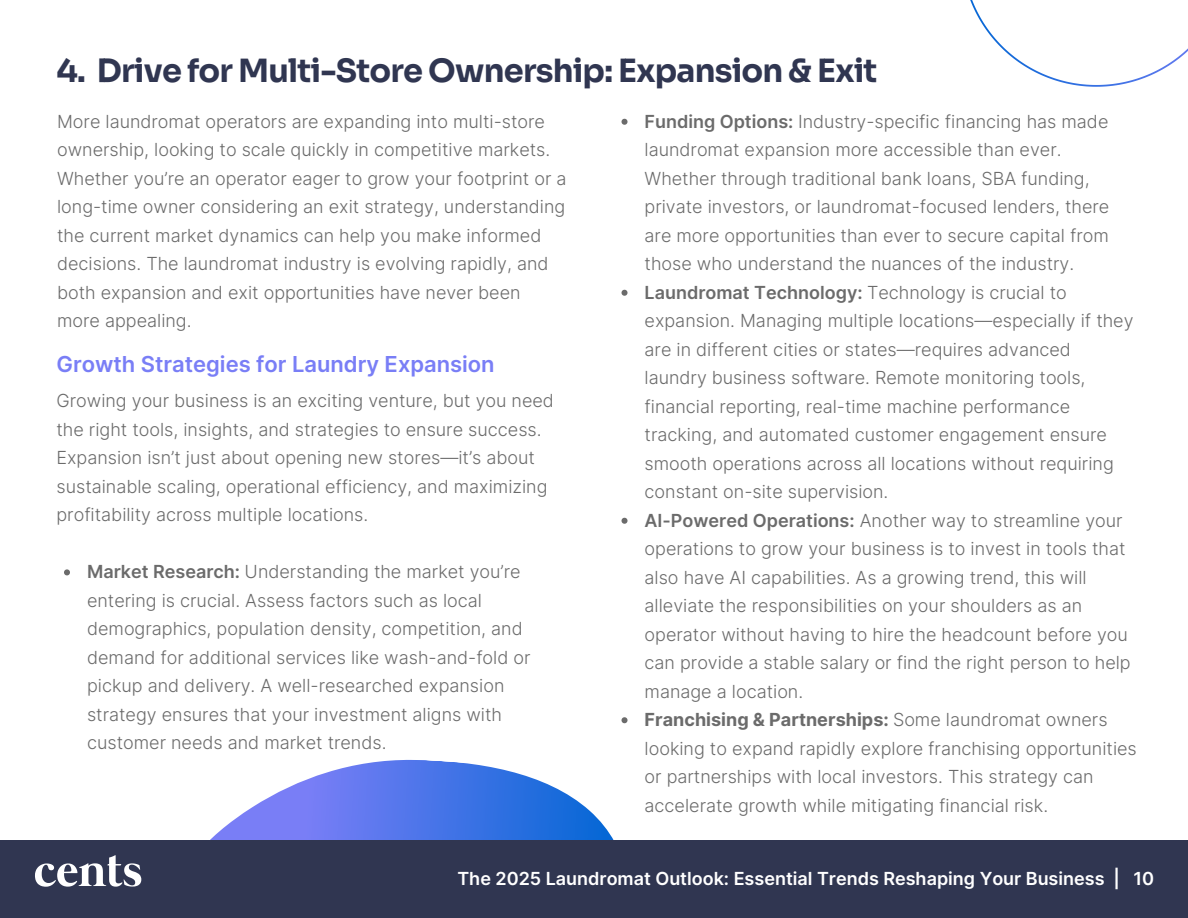
<style>
.page{position:relative;width:1188px;height:918px;background:#fff}
.page>*{position:absolute;margin:0;border:0;box-sizing:border-box;transform-origin:0 0}
.t1{font:700 32px "Sora";letter-spacing:-.025em;color:#303651}
.t2{font:600 22px "Inter";color:#797ef6}
.t3{font:300 18px/28.4px "Inter";color:#6b6b6b}
.t4{font:600 18px "Inter";color:#fff}
.s1{font-weight:600}
.s2{font-weight:700}
</style>
<div class="page">
<svg style="left:210px;top:759px;width:404px;height:81px"></svg>
<div style="left:0;top:840px;width:1188px;height:78px;background:#303651"></div>
<svg style="left:35px;top:855px;width:106px;height:32px"></svg>
<svg style="left:970px;top:0;width:218px;height:87px"></svg>
<svg style="left:64px;top:569px;width:6px;height:6px"></svg>
<svg style="left:622px;top:119px;width:6px;height:6px"></svg>
<svg style="left:622px;top:290px;width:6px;height:6px"></svg>
<svg style="left:622px;top:518px;width:6px;height:6px"></svg>
<svg style="left:622px;top:717px;width:6px;height:6px"></svg>
<h1 class="t1" style="left:56px;top:51px;width:823px">4. Drive for Multi-Store Ownership: Expansion &amp; Exit</h1>
<p class="t3" style="left:57px;top:107px;width:511px">More laundromat operators are expanding into multi-store ownership, looking to scale quickly in competitive markets.<br>Whether you’re an operator eager to grow your footprint or a long-time owner considering an exit strategy, understanding the current market dynamics can help you make informed decisions. The laundromat industry is evolving rapidly, and both expansion and exit opportunities have never been more appealing.</p>
<p class="t3" style="left:645px;top:107px;width:466px"><span class="s1">Funding Options:</span> Industry-specific financing has made laundromat expansion more accessible than ever.<br>Whether through traditional bank loans, SBA funding, private investors, or laundromat-focused lenders, there are more opportunities than ever to secure capital from those who understand the nuances of the industry.</p>
<p class="t3" style="left:645px;top:278px;width:490px"><span class="s1">Laundromat Technology:</span> Technology is crucial to expansion. Managing multiple locations—especially if they are in different cities or states—requires advanced laundry business software. Remote monitoring tools, financial reporting, real-time machine performance tracking, and automated customer engagement ensure smooth operations across all locations without requiring constant on-site supervision.</p>
<h2 class="t3" style="left:645px;top:506px;width:488px"><span class="s1">AI-Powered Operations:</span> Another way to streamline your operations to grow your business is to invest in tools that also have AI capabilities. As a growing trend, this will alleviate the responsibilities on your shoulders as an operator without having to hire the headcount before you can provide a stable salary or find the right person to help manage a location.</h2>
<p class="t3" style="left:645px;top:706px;width:494px"><span class="s2">Franchising &amp; Partnerships:</span> Some laundromat owners looking to expand rapidly explore franchising opportunities or partnerships with local investors. This strategy can accelerate growth while mitigating financial risk.</p>
<p class="t2" style="left:56px;top:351px;width:440px">Growth Strategies for Laundry Expansion</p>
<p class="t3" style="left:56px;top:387px;width:499px">Growing your business is an exciting venture, but you need the right tools, insights, and strategies to ensure success.<br>Expansion isn’t just about opening new stores—it’s about sustainable scaling, operational efficiency, and maximizing profitability across multiple locations.</p>
<p class="t3" style="left:87px;top:558px;width:445px"><span class="s1">Market Research:</span> Understanding the market you’re entering is crucial. Assess factors such as local demographics, population density, competition, and demand for additional services like wash-and-fold or pickup and delivery. A well-researched expansion strategy ensures that your investment aligns with customer needs and market trends.</p>
<p class="t4" style="left:457px;top:867px;width:698px">The 2025 Laundromat Outlook: Essential Trends Reshaping Your Business | 10</p>
</div>
